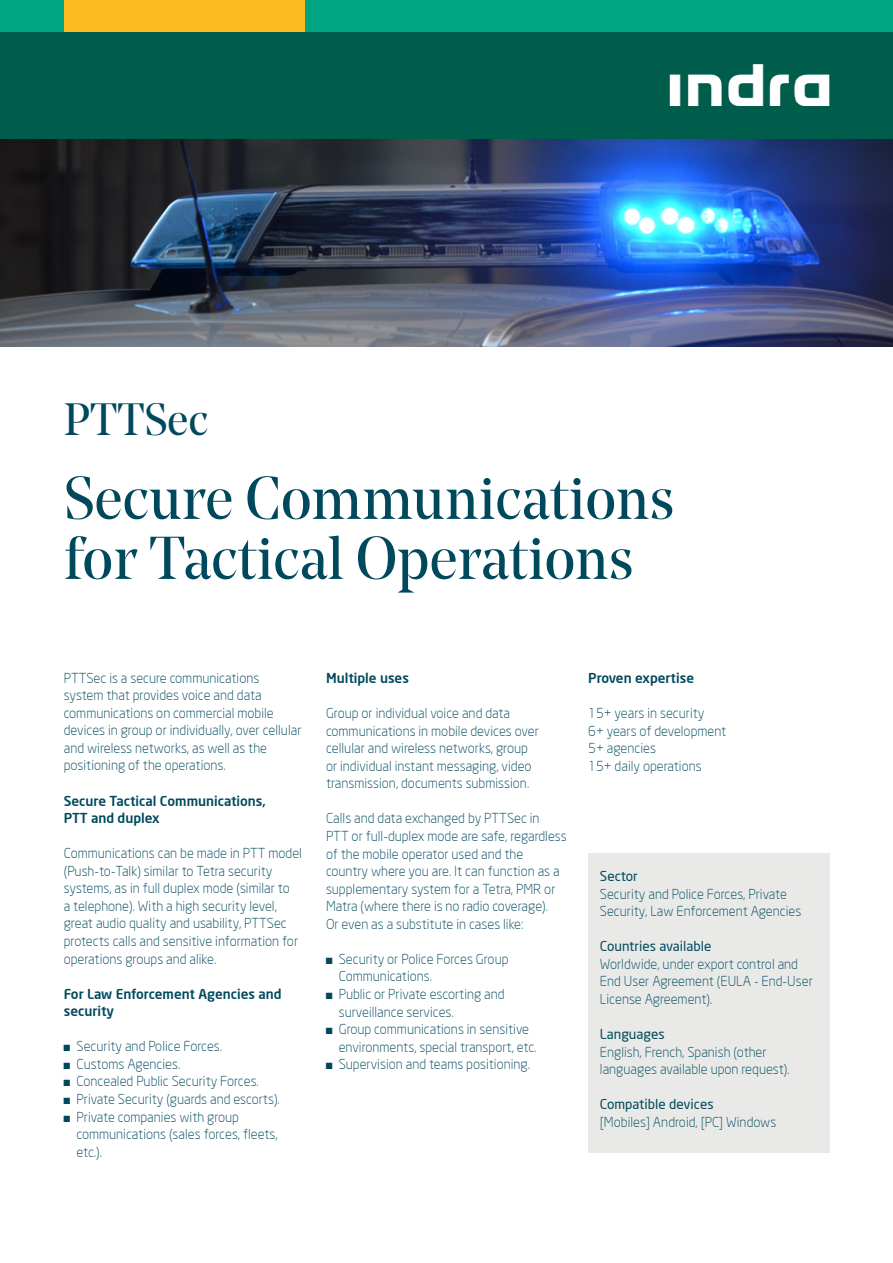
<style>
.page{position:relative;width:893px;height:1263px;background:#fff}
.page>*{position:absolute;margin:0;border:0;box-sizing:border-box;transform-origin:0 0}
.t1{font:60px/60px "Noe Display";color:#00495d}
.t2{font:45px "Noe Display";color:#00495d}
.t3{font:300 13.5px/17.5px "Neo Sans";color:#00495d}
.t4{font:500 13.5px/17.5px "Neo Sans";color:#00495d}
.t5{font:13.5px "Neo Sans";color:#00495d}
.s1{font-family:"Arial Narrow";font-weight:400}
</style>
<div class="page">
<img style="left:0;top:138px;width:893px;height:208px">
<div style="left:588px;top:853px;width:242px;height:300px;background:#e9eae8"></div>
<div style="left:0;top:32px;width:893px;height:106px;background:#005d4b"></div>
<div style="left:0;top:0;width:893px;height:32px;background:#00a583"></div>
<div style="left:64px;top:0;width:241px;height:32px;background:#fbbb21"></div>
<img style="left:670px;top:64px;width:159px;height:42px">
<h2 class="t2" style="left:64px;top:391px;width:146px">PTTSec</h2>
<h1 class="t1" style="left:64px;top:467px;width:612px">Secure Communications for Tactical Operations</h1>
<p class="t3" style="left:64px;top:669px;width:239px">PTTSec is a secure communications system that provides voice and data communications on commercial mobile devices in group or individually, over cellular and wireless networks, as well as the positioning of the operations.</p>
<p class="t4" style="left:64px;top:791px;width:204px">Secure Tactical Communications,<br>PTT and duplex</p>
<p class="t3" style="left:64px;top:844px;width:240px">Communications can be made in PTT model (Push-to-Talk) similar to Tetra security systems, as in full duplex mode (similar to<br>a telephone). With a high security level, great audio quality and usability, PTTSec protects calls and sensitive information for operations groups and alike.</p>
<p class="t4" style="left:64px;top:984px;width:219px">For Law Enforcement Agencies and security</p>
<p class="t3" style="left:64px;top:1037px;width:160px"><span class="s1">■</span> Security and Police Forces.</p>
<p class="t3" style="left:64px;top:1055px;width:118px"><span class="s1">■</span> Customs Agencies.</p>
<p class="t3" style="left:64px;top:1072px;width:197px"><span class="s1">■</span> Concealed Public Security Forces.</p>
<p class="t3" style="left:64px;top:1090px;width:218px"><span class="s1">■</span> Private Security (guards and escorts).</p>
<p class="t3" style="left:77px;top:1108px;width:203px;text-indent:-13px"><span class="s1">■</span> Private companies with group communications (sales forces, fleets, etc.).</p>
<p class="t4" style="left:326px;top:669px;width:84px">Multiple uses</p>
<p class="t3" style="left:326px;top:704px;width:214px">Group or individual voice and data communications in mobile devices over cellular and wireless networks, group or individual instant messaging, video transmission, documents submission.</p>
<p class="t3" style="left:326px;top:810px;width:242px">Calls and data exchanged by PTTSec in<br>PTT or full-duplex mode are safe, regardless of the mobile operator used and the country where you are. It can function as a supplementary system for a Tetra, PMR or Matra (where there is no radio coverage).<br>Or even as a substitute in cases like:</p>
<p class="t3" style="left:339px;top:950px;width:171px;text-indent:-13px"><span class="s1">■</span> Security or Police Forces Group<br>Communications.</p>
<p class="t3" style="left:339px;top:985px;width:167px;text-indent:-13px"><span class="s1">■</span> Public or Private escorting and surveillance services.</p>
<p class="t3" style="left:339px;top:1020px;width:199px;text-indent:-13px"><span class="s1">■</span> Group communications in sensitive environments, special transport, etc.</p>
<p class="t3" style="left:326px;top:1055px;width:206px"><span class="s1">■</span> Supervision and teams positioning.</p>
<p class="t4" style="left:588px;top:669px;width:107px">Proven expertise</p>
<p class="t3" style="left:588px;top:704px;width:140px">15+ years in security<br>6+ years of development<br>5+ agencies<br>15+ daily operations</p>
<p class="t5" style="left:600px;top:868px;width:39px">Sector</p>
<p class="t3" style="left:600px;top:885px;width:203px">Security and Police Forces, Private<br>Security, Law Enforcement Agencies</p>
<p class="t5" style="left:600px;top:938px;width:113px">Countries available</p>
<p class="t3" style="left:600px;top:955px;width:214px">Worldwide, under export control and<br>End User Agreement (EULA - End-User<br>License Agreement).</p>
<p class="t5" style="left:600px;top:1026px;width:66px">Languages</p>
<p class="t3" style="left:600px;top:1043px;width:191px">English, French, Spanish (other languages available upon request).</p>
<p class="t5" style="left:600px;top:1096px;width:115px">Compatible devices</p>
<p class="t3" style="left:600px;top:1113px;width:178px">[Mobiles] Android, [PC] Windows</p>
</div>
